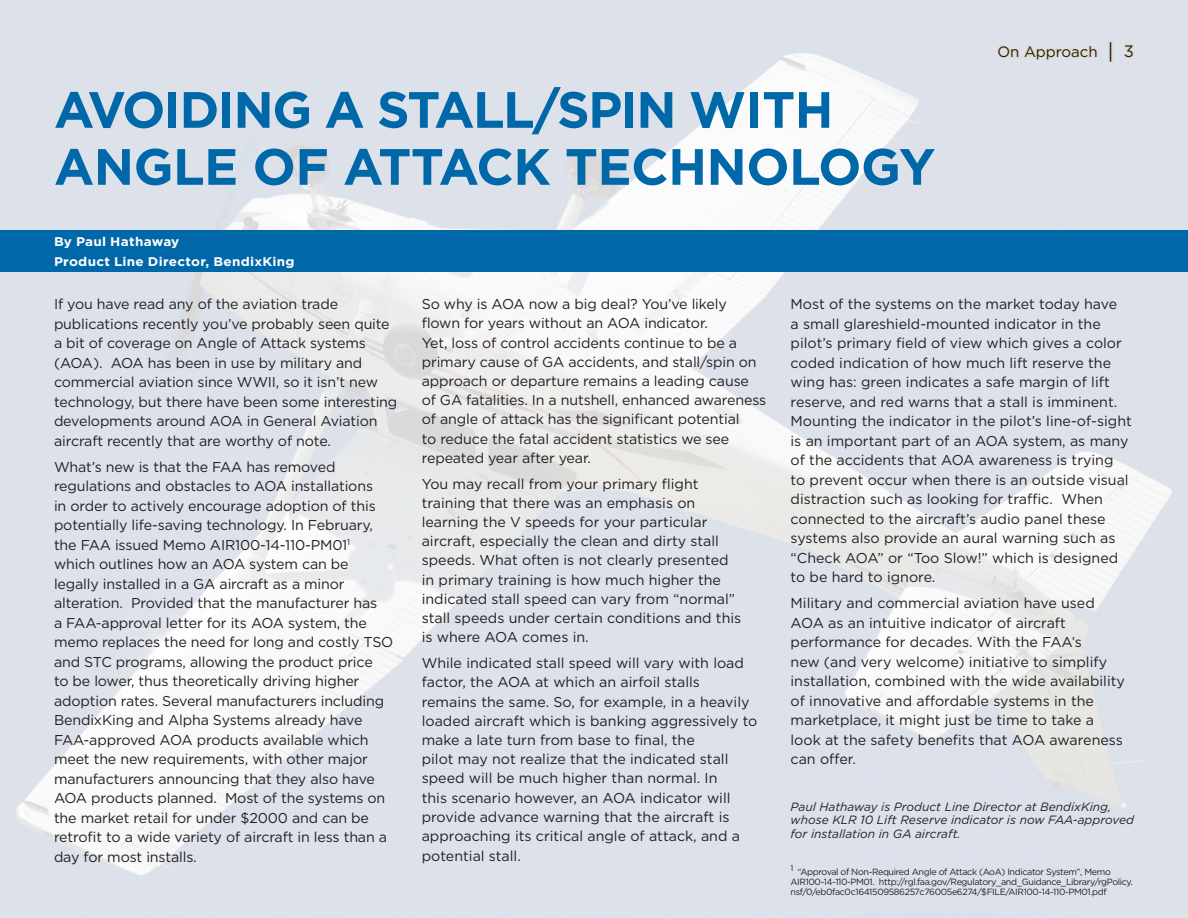
<style>
.page{position:relative;width:1188px;height:918px;background:#fff}
.page>*{position:absolute;margin:0;border:0;box-sizing:border-box;transform-origin:0 0}
.t1{font:700 51px/57px "Gotham";letter-spacing:-.03em;color:#0068a9}
.t2{font:15px "Gotham";color:#231f20}
.t3{font:14.25px/19.5px "Gotham";letter-spacing:-.01em;color:#231f20}
.t4{font:700 12.6px/19.5px "Gotham";letter-spacing:.02em;color:#fff;scale:1.08 1}
.t5{font:italic 12px/13.5px "Gotham";color:#231f20}
.t6{font:9px/9.8px "Gotham";letter-spacing:-.04em;color:#231f20}
.t7{font:8.25px "Gotham";color:#231f20}
.s1{font-size:21px}
.s2{font-size:16.5px}
</style>
<div class="page">
<div style="left:0;top:230px;width:1188px;height:42px;background:#0068a9"></div>
<div style="left:996px;top:40px;width:139px;height:24px;background:#fcb814;opacity:.52"></div>
<p class="t1" style="left:54px;top:81px;width:883px">AVOIDING A STALL/SPIN WITH<br>ANGLE OF ATTACK TECHNOLOGY</p>
<p class="t2" style="left:998px;top:42px;width:138px">On Approach <span class="s1">|</span> <span class="s2">3</span></p>
<p class="t4" style="left:54px;top:232px;width:224px">By Paul Hathaway<br>Product Line Director, BendixKing</p>
<p class="t3" style="left:54px;top:294px;width:345px">If you have read any of the aviation trade publications recently you’ve probably seen quite a bit of coverage on Angle of Attack systems (AOA). AOA has been in use by military and commercial aviation since WWII, so it isn’t new technology, but there have been some interesting developments around AOA in General Aviation aircraft recently that are worthy of note.</p>
<p class="t3" style="left:54px;top:457px;width:341px">What’s new is that the FAA has removed regulations and obstacles to AOA installations<br>in order to actively encourage adoption of this potentially life-saving technology. In February, the FAA issued Memo AIR100-14-110-PM01<sup>1 </sup>which outlines how an AOA system can be legally installed in a GA aircraft as a minor alteration. Provided that the manufacturer has<br>a FAA-approval letter for its AOA system, the memo replaces the need for long and costly TSO and STC programs, allowing the product price<br>to be lower, thus theoretically driving higher adoption rates. Several manufacturers including BendixKing and Alpha Systems already have FAA-approved AOA products available which meet the new requirements, with other major manufacturers announcing that they also have AOA products planned. Most of the systems on the market retail for under $2000 and can be retrofit to a wide variety of aircraft in less than a day for most installs.</p>
<p class="t3" style="left:422px;top:294px;width:346px">So why is AOA now a big deal? You’ve likely flown for years without an AOA indicator.<br>Yet, loss of control accidents continue to be a primary cause of GA accidents, and stall/spin on approach or departure remains a leading cause of GA fatalities. In a nutshell, enhanced awareness of angle of attack has the significant potential<br>to reduce the fatal accident statistics we see repeated year after year.</p>
<p class="t3" style="left:422px;top:474px;width:321px">You may recall from your primary flight training that there was an emphasis on learning the V speeds for your particular aircraft, especially the clean and dirty stall speeds. What often is not clearly presented in primary training is how much higher the indicated stall speed can vary from “normal” stall speeds under certain conditions and this is where AOA comes in.</p>
<p class="t3" style="left:422px;top:653px;width:337px">While indicated stall speed will vary with load factor, the AOA at which an airfoil stalls remains the same. So, for example, in a heavily loaded aircraft which is banking aggressively to make a late turn from base to final, the<br>pilot may not realize that the indicated stall speed will be much higher than normal. In<br>this scenario however, an AOA indicator will provide advance warning that the aircraft is approaching its critical angle of attack, and a potential stall.</p>
<p class="t3" style="left:791px;top:294px;width:343px">Most of the systems on the market today have<br>a small glareshield-mounted indicator in the pilot’s primary field of view which gives a color coded indication of how much lift reserve the wing has: green indicates a safe margin of lift reserve, and red warns that a stall is imminent.<br>Mounting the indicator in the pilot’s line-of-sight is an important part of an AOA system, as many of the accidents that AOA awareness is trying<br>to prevent occur when there is an outside visual distraction such as looking for traffic. When connected to the aircraft’s audio panel these systems also provide an aural warning such as “Check AOA” or “Too Slow!” which is designed to be hard to ignore.</p>
<p class="t3" style="left:791px;top:593px;width:336px">Military and commercial aviation have used AOA as an intuitive indicator of aircraft performance for decades. With the FAA’s<br>new (and very welcome) initiative to simplify installation, combined with the wide availability of innovative and affordable systems in the marketplace, it might just be time to take a look at the safety benefits that AOA awareness can offer.</p>
<p class="t5" style="left:791px;top:800px;width:345px">Paul Hathaway is Product Line Director at BendixKing, whose KLR 10 Lift Reserve indicator is now FAA-approved for installation in GA aircraft.</p>
<p class="t7" style="left:791px;top:862px;width:4px">1</p>
<p class="t6" style="left:791px;top:867px;width:344px;text-indent:7px">“Approval of Non-Required Angle of Attack (AoA) Indicator System”, Memo<br>AIR100-14-110-PM01. http://rgl.faa.gov/Regulatory_and_Guidance_Library/rgPolicy. nsf/0/eb0fac0c1641509586257c76005e6274/$FILE/AIR100-14-110-PM01.pdf</p>
</div>
